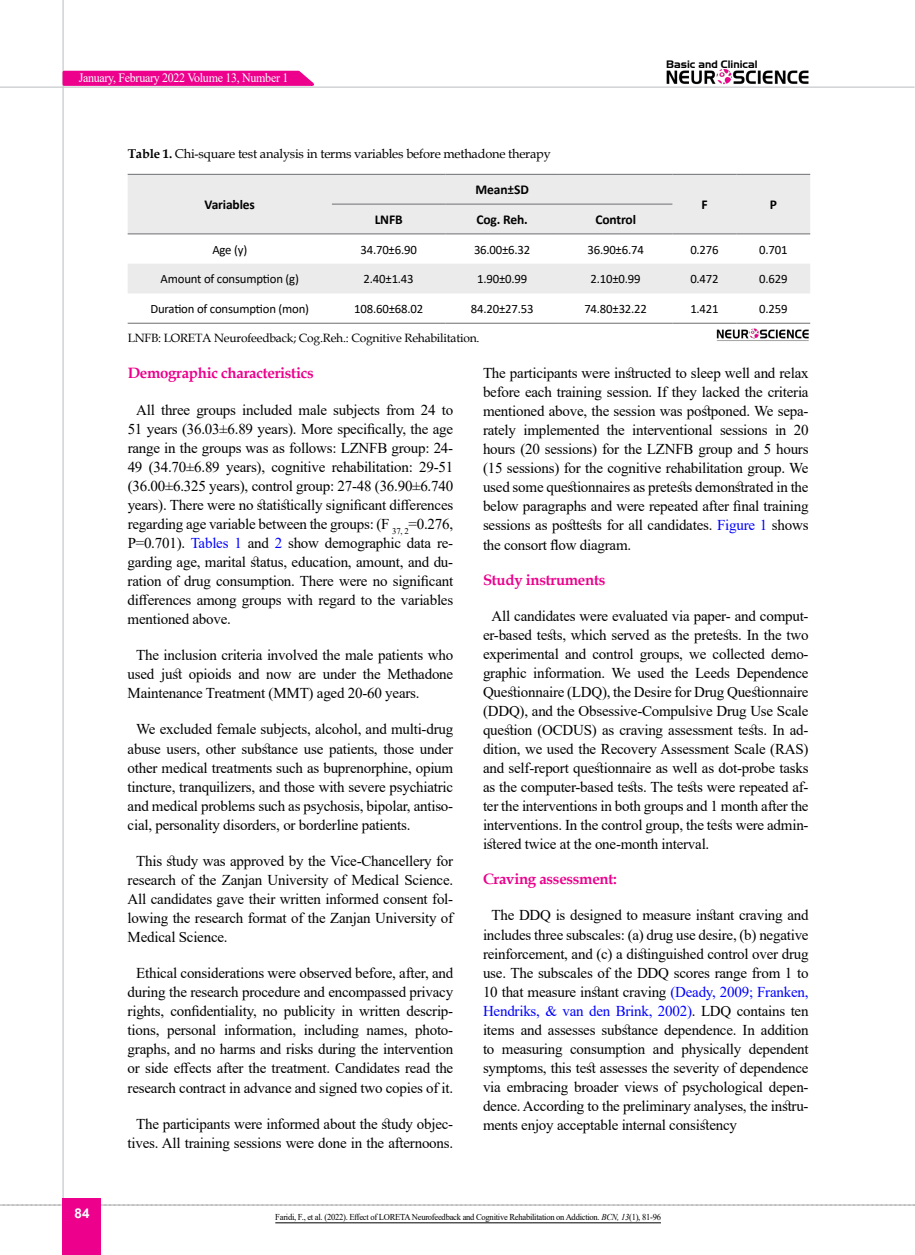
<style>
.page{position:relative;width:915px;height:1255px;background:#fff}
.page>*{position:absolute;margin:0;border:0;box-sizing:border-box;transform-origin:0 0}
.t1{font:15px/19px "Times New Roman";letter-spacing:-.015em;color:#000;text-align:justify}
.t2{font:700 15px "Book Antiqua";letter-spacing:-.02em;color:#ec008c}
.t3{font:700 13.5px "Calibri";letter-spacing:-.01em;color:#000}
.t4{font:700 13.5px "Arial";color:#fff}
.t5{font:12.75px "Calibri";letter-spacing:-.015em;color:#000}
.t6{font:12.75px "Book Antiqua";letter-spacing:-.015em;color:#000}
.t7{font:12.75px "Times New Roman";letter-spacing:-.025em;color:#fff;scale:.94 1}
.t8{font:12px "Book Antiqua";letter-spacing:-.015em;color:#000}
.t9{font:10.5px "Aero Regular SWFTE";color:#000}
.t10{font:9px "Times New Roman";letter-spacing:-.03em;color:#000;scale:.95 1}
.s1{font-weight:700}
.s2{color:#00f}
.s3{font-style:italic}
</style>
<div class="page">
<svg style="left:0;top:1204px;width:915px;height:1px"></svg>
<hr style="left:62px;top:0;width:2px;height:1254px;background:#c2c4c6">
<img style="left:666px;top:69px;width:142px;height:16px">
<div style="left:63px;top:1198px;width:38px;height:56px;background:#ec008c"></div>
<svg style="left:61px;top:69px;width:259px;height:18px;background:#ee32a1"></svg>
<hr style="left:0;top:87px;width:914px;height:1px;background:#c2c4c6">
<svg style="left:128px;top:175px;width:682px;height:118px;fill:#ebebec"></svg>
<hr style="left:128px;top:174px;width:204px;height:1px;background:#6d6e71">
<hr style="left:128px;top:233px;width:204px;height:1px;background:#6d6e71">
<hr style="left:332px;top:174px;width:113px;height:1px;background:#6d6e71">
<hr style="left:445px;top:174px;width:113px;height:1px;background:#6d6e71">
<hr style="left:558px;top:174px;width:114px;height:1px;background:#6d6e71">
<hr style="left:332px;top:204px;width:113px;height:1px;background:#6d6e71">
<hr style="left:445px;top:204px;width:113px;height:1px;background:#6d6e71">
<hr style="left:558px;top:204px;width:114px;height:1px;background:#6d6e71">
<hr style="left:672px;top:174px;width:64px;height:1px;background:#6d6e71">
<hr style="left:736px;top:174px;width:74px;height:1px;background:#6d6e71">
<hr style="left:672px;top:233px;width:64px;height:1px;background:#6d6e71">
<hr style="left:736px;top:233px;width:74px;height:1px;background:#6d6e71">
<hr style="left:332px;top:233px;width:113px;height:1px;background:#6d6e71">
<hr style="left:445px;top:233px;width:113px;height:1px;background:#6d6e71">
<hr style="left:558px;top:233px;width:114px;height:1px;background:#6d6e71">
<hr style="left:128px;top:323px;width:204px;height:1px;background:#6d6e71">
<hr style="left:332px;top:323px;width:113px;height:1px;background:#6d6e71">
<hr style="left:445px;top:323px;width:113px;height:1px;background:#6d6e71">
<hr style="left:558px;top:323px;width:114px;height:1px;background:#6d6e71">
<hr style="left:672px;top:323px;width:64px;height:1px;background:#6d6e71">
<hr style="left:736px;top:323px;width:74px;height:1px;background:#6d6e71">
<img style="left:716px;top:328px;width:92px;height:13px">
<hr style="left:275px;top:1222px;width:385px;height:1px;background:#000">
<p class="t7" style="left:79px;top:69px;width:224px">January, February 2022 Volume 13, Number 1</p>
<p class="t6" style="left:128px;top:145px;width:424px"><span class="s1">Table 1.</span> Chi-square test analysis in terms variables before methadone therapy</p>
<p class="t3" style="left:204px;top:195px;width:52px">Variables</p>
<p class="t3" style="left:475px;top:180px;width:55px">Mean±SD</p>
<p class="t3" style="left:374px;top:210px;width:29px">LNFB</p>
<p class="t3" style="left:476px;top:210px;width:53px">Cog. Reh.</p>
<p class="t3" style="left:595px;top:210px;width:42px">Control</p>
<p class="t9" style="left:666px;top:58px;width:93px">Basic and Clinical</p>
<p class="t3" style="left:701px;top:195px;width:8px">F</p>
<p class="t3" style="left:769px;top:195px;width:9px">P</p>
<p class="t5" style="left:212px;top:241px;width:36px">Age (y)</p>
<p class="t5" style="left:360px;top:241px;width:58px">34.70±6.90</p>
<p class="t5" style="left:474px;top:241px;width:58px">36.00±6.32</p>
<p class="t5" style="left:587px;top:241px;width:58px">36.90±6.74</p>
<p class="t5" style="left:690px;top:241px;width:30px">0.276</p>
<p class="t5" style="left:759px;top:241px;width:30px">0.701</p>
<p class="t5" style="left:160px;top:270px;width:140px">Amount of consumption (g)</p>
<p class="t5" style="left:363px;top:270px;width:52px">2.40±1.43</p>
<p class="t5" style="left:477px;top:270px;width:52px">1.90±0.99</p>
<p class="t5" style="left:590px;top:270px;width:52px">2.10±0.99</p>
<p class="t5" style="left:690px;top:270px;width:30px">0.472</p>
<p class="t5" style="left:759px;top:270px;width:30px">0.629</p>
<p class="t5" style="left:150px;top:300px;width:160px">Duration of consumption (mon)</p>
<p class="t5" style="left:354px;top:300px;width:70px">108.60±68.02</p>
<p class="t5" style="left:470px;top:300px;width:64px">84.20±27.53</p>
<p class="t5" style="left:584px;top:300px;width:64px">74.80±32.22</p>
<p class="t5" style="left:690px;top:300px;width:30px">1.421</p>
<p class="t5" style="left:759px;top:300px;width:30px">0.259</p>
<p class="t8" style="left:128px;top:330px;width:353px">LNFB: LORETA Neurofeedback; Cog.Reh.: Cognitive Rehabilitation.</p>
<p class="t4" style="left:75px;top:1203px;width:17px">84</p>
<p class="t2" style="left:128px;top:363px;width:187px">Demographic characteristics</p>
<p class="t1" style="left:128px;top:399px;width:327px;text-indent:9px">All three groups included male subjects from 24 to 51 years (36.03±6.89 years). More specifically, the age range in the groups was as follows: LZNFB group: 24- 49 (34.70±6.89 years), cognitive rehabilitation: 29-51 (36.00±6.325 years), control group: 27-48 (36.90±6.740 years). There were no statistically significant differences regarding age variable between the groups: (F <sub>37,</sub> <sub>2</sub>=0.276, P=0.701). <span class="s2">Tables 1</span> and <span class="s2">2</span> show demographic data re&shy;garding age, marital status, education, amount, and du&shy;ration of drug consumption. There were no significant differences among groups with regard to the variables mentioned above.</p>
<p class="t1" style="left:128px;top:645px;width:327px;text-indent:9px">The inclusion criteria involved the male patients who used just opioids and now are under the Methadone Maintenance Treatment (MMT) aged 20-60 years.</p>
<p class="t1" style="left:128px;top:719px;width:327px;text-indent:9px">We excluded female subjects, alcohol, and multi-drug abuse users, other substance use patients, those under other medical treatments such as buprenorphine, opium tincture, tranquilizers, and those with severe psychiatric and medical problems such as psychosis, bipolar, antiso&shy;cial, personality disorders, or borderline patients.</p>
<p class="t1" style="left:128px;top:850px;width:327px;text-indent:9px">This study was approved by the Vice-Chancellery for research of the Zanjan University of Medical Science.<br>All candidates gave their written informed consent fol&shy;lowing the research format of the Zanjan University of Medical Science.</p>
<p class="t1" style="left:128px;top:963px;width:327px;text-align:center">Ethical considerations were observed before, after, and during the research procedure and encompassed privacy rights, confidentiality, no publicity in written descrip&shy;tions, personal information, including names, photo&shy;graphs, and no harms and risks during the intervention or side effects after the treatment. Candidates read the research contract in advance and signed two copies of it.</p>
<p class="t1" style="left:128px;top:1113px;width:327px;text-align:center">The participants were informed about the study objec&shy;tives. All training sessions were done in the afternoons.</p>
<p class="t1" style="left:483px;top:363px;width:327px">The participants were instructed to sleep well and relax before each training session. If they lacked the criteria mentioned above, the session was postponed. We sepa&shy;rately implemented the interventional sessions in 20 hours (20 sessions) for the LZNFB group and 5 hours (15 sessions) for the cognitive rehabilitation group. We used some questionnaires as pretests demonstrated in the below paragraphs and were repeated after final training sessions as posttests for all candidates. <span class="s2">Figure 1</span> shows the consort flow diagram.</p>
<p class="t2" style="left:483px;top:569px;width:124px">Study instruments</p>
<p class="t1" style="left:483px;top:605px;width:327px;text-indent:9px">All candidates were evaluated via paper- and comput&shy;er-based tests, which served as the pretests. In the two experimental and control groups, we collected demo&shy;graphic information. We used the Leeds Dependence Questionnaire (LDQ), the Desire for Drug Questionnaire (DDQ), and the Obsessive-Compulsive Drug Use Scale question (OCDUS) as craving assessment tests. In ad&shy;dition, we used the Recovery Assessment Scale (RAS) and self-report questionnaire as well as dot-probe tasks as the computer-based tests. The tests were repeated af&shy;ter the interventions in both groups and 1 month after the interventions. In the control group, the tests were admin&shy;istered twice at the one-month interval.</p>
<p class="t2" style="left:483px;top:869px;width:135px">Craving assessment:</p>
<p class="t1" style="left:483px;top:905px;width:327px;text-indent:9px">The DDQ is designed to measure instant craving and includes three subscales: (a) drug use desire, (b) negative reinforcement, and (c) a distinguished control over drug use. The subscales of the DDQ scores range from 1 to 10 that measure instant craving <span class="s2">(Deady, 2009; Franken, Hendriks, &amp; van den Brink, 2002)</span>. LDQ contains ten items and assesses substance dependence. In addition to measuring consumption and physically dependent symptoms, this test assesses the severity of dependence via embracing broader views of psychological depen&shy;dence. According to the preliminary analyses, the instru&shy;ments enjoy acceptable internal consistency</p>
<p class="t10" style="left:275px;top:1210px;width:407px">Faridi, F., et al. (2022). Effect of LORETA Neurofeedback and Cognitive Rehabilitation on Addiction. <span class="s3">BCN, 13</span>(1), 81-96</p>
</div>
